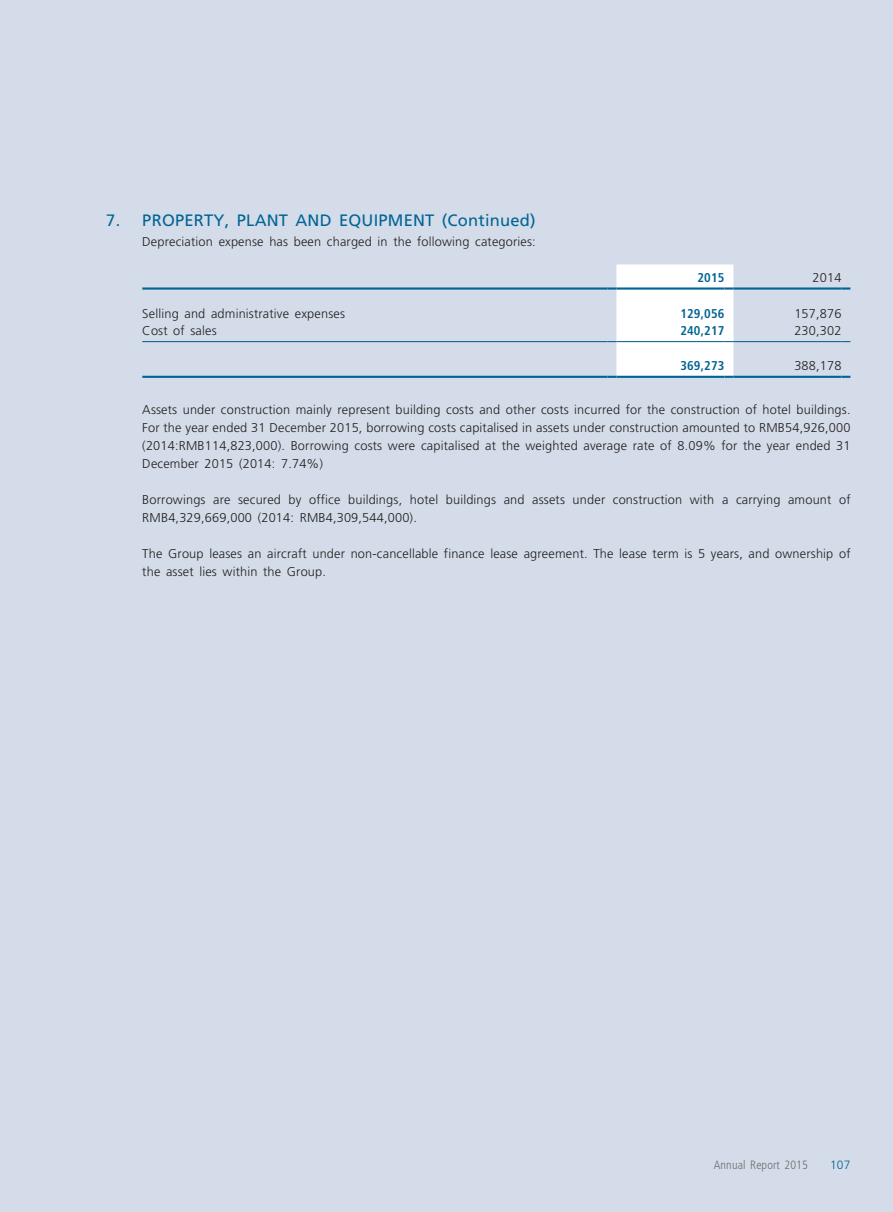
<style>
.page{position:relative;width:893px;height:1212px;background:#d3dce8}
.page>*{position:absolute;margin:0;border:0;box-sizing:border-box;transform-origin:0 0}
._03_H1{font:16.5px "Frutiger LT Std";letter-spacing:.015em;color:#016495}
._12___P2{font:300 12.75px/18px "Frutiger LT Std";letter-spacing:.015em;color:#231f20}
._15_Table_Stub{font:300 12.75px "Frutiger LT Std";letter-spacing:.015em;color:#231f20}
._31_table_tab_6pt{font:700 condensed 12.75px "Frutiger LT Std";letter-spacing:.015em;color:#016495}
._31_table_tab_6pt-2{font:300 12.75px "Frutiger LT Std";letter-spacing:.015em;color:#231f20}
.t1{font:300 condensed 12px "Frutiger LT Std";letter-spacing:.01em;color:#6c6d70}
.t2{font:300 12px "Frutiger LT Std";color:#016495}
</style>
<div class="page">
<hr style="left:142px;top:287px;width:465px;height:3px;background:#016495">
<hr style="left:733px;top:287px;width:108px;height:3px;background:#016495">
<svg style="left:841px;top:287px;width:9px;height:3px"></svg>
<hr style="left:142px;top:376px;width:465px;height:2px;background:#016495">
<hr style="left:733px;top:376px;width:108px;height:2px;background:#016495">
<svg style="left:841px;top:376px;width:9px;height:2px"></svg>
<hr style="left:142px;top:341px;width:465px;height:1px;background:#016495">
<svg style="left:607px;top:264px;width:126px;height:114px;background:#eff4f8"></svg>
<hr style="left:733px;top:341px;width:108px;height:1px;background:#016495">
<p class="_03_H1" style="left:106px;top:211px;width:431px">7. PROPERTY, PLANT AND EQUIPMENT (Continued)</p>
<p class="_12___P2" style="left:142px;top:233px;width:395px">Depreciation expense has been charged in the following categories:</p>
<p class="_31_table_tab_6pt" style="left:697px;top:270px;width:29px">2015</p>
<p class="_31_table_tab_6pt-2" style="left:813px;top:270px;width:30px">2014</p>
<p class="_15_Table_Stub" style="left:142px;top:306px;width:204px">Selling and administrative expenses</p>
<p class="_31_table_tab_6pt" style="left:680px;top:305px;width:46px">129,056</p>
<p class="_31_table_tab_6pt-2" style="left:794px;top:306px;width:49px">157,876</p>
<p class="_15_Table_Stub" style="left:142px;top:323px;width:76px">Cost of sales</p>
<p class="_31_table_tab_6pt" style="left:680px;top:323px;width:46px">240,217</p>
<p class="_31_table_tab_6pt-2" style="left:794px;top:323px;width:49px">230,302</p>
<p class="_31_table_tab_6pt" style="left:680px;top:358px;width:46px">369,273</p>
<p class="_31_table_tab_6pt-2" style="left:794px;top:358px;width:49px">388,178</p>
<p class="_12___P2" style="left:142px;top:401px;width:710px;text-align:justify">Assets under construction mainly represent building costs and other costs incurred for the construction of hotel buildings.<br>For the year ended 31 December 2015, borrowing costs capitalised in assets under construction amounted to RMB54,926,000 (2014:RMB114,823,000). Borrowing costs were capitalised at the weighted average rate of 8.09% for the year ended 31<br>December 2015 (2014: 7.74%)</p>
<p class="_12___P2" style="left:142px;top:491px;width:710px">Borrowings are secured by office buildings, hotel buildings and assets under construction with a carrying amount of<br>RMB4,329,669,000 (2014: RMB4,309,544,000).</p>
<p class="_12___P2" style="left:142px;top:545px;width:710px">The Group leases an aircraft under non-cancellable finance lease agreement. The lease term is 5 years, and ownership of the asset lies within the Group.</p>
<p class="t1" style="left:714px;top:1158px;width:96px">Annual Report 2015</p>
<p class="t2" style="left:830px;top:1158px;width:22px">107</p>
</div>
